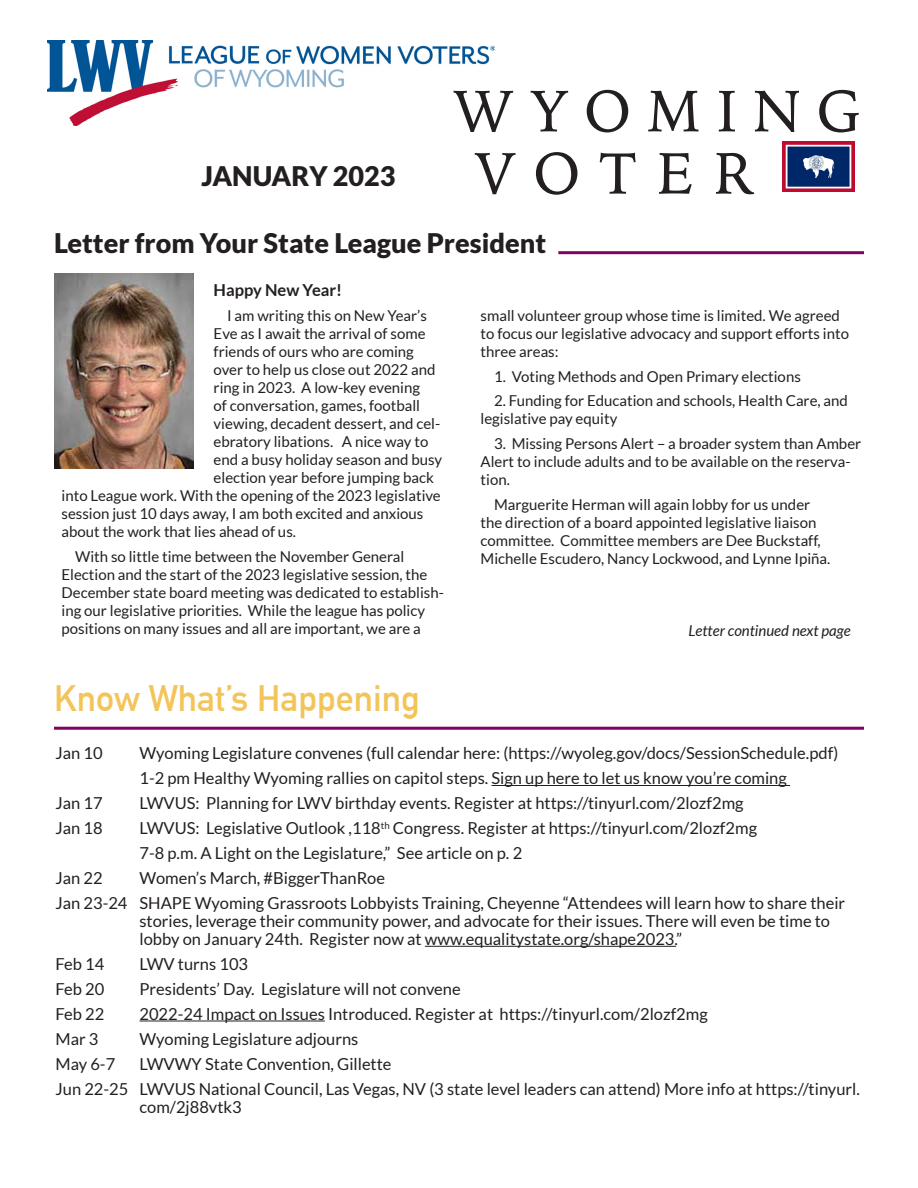
<style>
.page{position:relative;width:918px;height:1188px;background:#fff}
.page>*{position:absolute;margin:0;border:0;box-sizing:border-box;transform-origin:0 0}
.t1{font:58.5px "Iowan Old Style";letter-spacing:.28em;color:#231f20}
.t2{font:700 36px "DIN Alternate";color:#f3c459}
.Heading{font:900 27px "Lato";color:#231f20}
.t3{font:16.5px/18.1px "Lato";color:#231f20}
.Heading_3_instory{font:700 16.5px "Lato";color:#231f20}
.t4{font:15px/18px "Lato";color:#231f20}
.cutline{font:italic 15px "Lato";color:#231f20}
</style>
<div class="page">
<img style="left:48px;top:40px;width:447px;height:85px">
<img style="left:782px;top:141px;width:73px;height:51px">
<hr style="left:558px;top:251px;width:306px;height:3px;background:#820263">
<hr style="left:492px;top:785px;width:298px;height:1px;background:#231f20">
<hr style="left:425px;top:946px;width:251px;height:1px;background:#231f20">
<hr style="left:140px;top:1021px;width:185px;height:1px;background:#231f20">
<hr style="left:54px;top:727px;width:810px;height:3px;background:#820263">
<img style="left:54px;top:273px;width:139px;height:195px">
<p class="t1" style="left:453px;top:59px;width:409px">WYOMING</p>
<p class="t1" style="left:474px;top:121px;width:282px">VOTER</p>
<p class="Heading" style="left:54px;top:227px;width:494px">Letter from Your State League President</p>
<p class="Heading" style="left:201px;top:160px;width:196px">JANUARY 2023</p>
<p class="Heading_3_instory" style="left:214px;top:281px;width:130px">Happy New Year!</p>
<p class="t4" style="left:227px;top:306px;width:201px">I am writing this on New Year’s</p>
<p class="t4" style="left:214px;top:324px;width:213px">Eve as I await the arrival of some</p>
<p class="t4" style="left:214px;top:342px;width:202px">friends of ours who are coming</p>
<p class="t4" style="left:214px;top:360px;width:223px">over to help us close out 2022 and</p>
<p class="t4" style="left:214px;top:378px;width:208px">ring in 2023. A low-key evening</p>
<p class="t4" style="left:214px;top:396px;width:208px">of conversation, games, football</p>
<p class="t4" style="left:214px;top:414px;width:228px">viewing, decadent dessert, and cel-</p>
<p class="t4" style="left:214px;top:432px;width:216px">ebratory libations. A nice way to</p>
<p class="t4" style="left:214px;top:450px;width:230px">end a busy holiday season and busy</p>
<p class="t4" style="left:214px;top:468px;width:222px">election year before jumping back</p>
<p class="t4" style="left:62px;top:486px;width:381px">into League work. With the opening of the 2023 legislative</p>
<p class="t4" style="left:62px;top:504px;width:363px">session just 10 days away, I am both excited and anxious</p>
<p class="t4" style="left:62px;top:522px;width:236px">about the work that lies ahead of us.</p>
<p class="t4" style="left:62px;top:547px;width:384px;text-indent:14px">With so little time between the November General Election and the start of the 2023 legislative session, the December state board meeting was dedicated to establish&shy;ing our legislative priorities. While the league has policy positions on many issues and all are important, we are a</p>
<p class="t2" style="left:54px;top:671px;width:367px">Know What’s Happening</p>
<p class="t4" style="left:481px;top:306px;width:370px">small volunteer group whose time is limited. We agreed to focus our legislative advocacy and support efforts into three areas:</p>
<p class="t4" style="left:494px;top:367px;width:308px">1. Voting Methods and Open Primary elections</p>
<p class="t4" style="left:481px;top:392px;width:369px;text-indent:14px">2. Funding for Education and schools, Health Care, and legislative pay equity</p>
<p class="t4" style="left:481px;top:435px;width:382px;text-indent:14px">3. Missing Persons Alert – a broader system than Amber<br>Alert to include adults and to be available on the reserva&shy;tion.</p>
<p class="t4" style="left:481px;top:495px;width:351px;text-indent:14px">Marguerite Herman will again lobby for us under the direction of a board appointed legislative liaison committee. Committee members are Dee Buckstaff, Michelle Escudero, Nancy Lockwood, and Lynne Ipiña.</p>
<p class="cutline" style="left:688px;top:623px;width:164px">Letter continued next page</p>
<p class="t3" style="left:56px;top:744px;width:49px">Jan 10</p>
<p class="t3" style="left:140px;top:744px;width:700px">Wyoming Legislature convenes (full calendar here: (https://wyoleg.gov/docs/SessionSchedule.pdf)</p>
<p class="t3" style="left:140px;top:769px;width:649px">1-2 pm Healthy Wyoming rallies on capitol steps. Sign up here to let us know you’re coming</p>
<p class="t3" style="left:56px;top:794px;width:49px">Jan 17</p>
<p class="t3" style="left:140px;top:794px;width:606px">LWVUS: Planning for LWV birthday events. Register at https://tinyurl.com/2lozf2mg</p>
<p class="t3" style="left:56px;top:819px;width:49px">Jan 18</p>
<p class="t3" style="left:140px;top:819px;width:619px">LWVUS: Legislative Outlook ,118<sup>th</sup> Congress. Register at https://tinyurl.com/2lozf2mg</p>
<p class="t3" style="left:140px;top:844px;width:384px">7-8 p.m. A Light on the Legislature,” See article on p. 2</p>
<p class="t3" style="left:56px;top:869px;width:49px">Jan 22</p>
<p class="t3" style="left:140px;top:869px;width:247px">Women’s March, #BiggerThanRoe</p>
<p class="t3" style="left:140px;top:894px;width:707px;text-indent:-84px">Jan 23-24 SHAPE Wyoming Grassroots Lobbyists Training, Cheyenne “Attendees will learn how to share their stories, leverage their community power, and advocate for their issues. There will even be time to lobby on January 24th. Register now at www.equalitystate.org/shape2023.”</p>
<p class="t3" style="left:56px;top:955px;width:50px">Feb 14</p>
<p class="t3" style="left:140px;top:955px;width:110px">LWV turns 103</p>
<p class="t3" style="left:56px;top:980px;width:50px">Feb 20</p>
<p class="t3" style="left:140px;top:980px;width:323px">Presidents’ Day. Legislature will not convene</p>
<p class="t3" style="left:56px;top:1005px;width:50px">Feb 22</p>
<p class="t3" style="left:140px;top:1005px;width:570px">2022-24 Impact on Issues Introduced. Register at https://tinyurl.com/2lozf2mg</p>
<p class="t3" style="left:56px;top:1030px;width:44px">Mar 3</p>
<p class="t3" style="left:140px;top:1030px;width:220px">Wyoming Legislature adjourns</p>
<p class="t3" style="left:56px;top:1054px;width:61px">May 6-7</p>
<p class="t3" style="left:140px;top:1054px;width:254px">LWVWY State Convention, Gillette</p>
<p class="t3" style="left:140px;top:1079px;width:722px;text-indent:-84px">Jun 22-25 LWVUS National Council, Las Vegas, NV (3 state level leaders can attend) More info at https://tinyurl. com/2j88vtk3</p>
</div>
